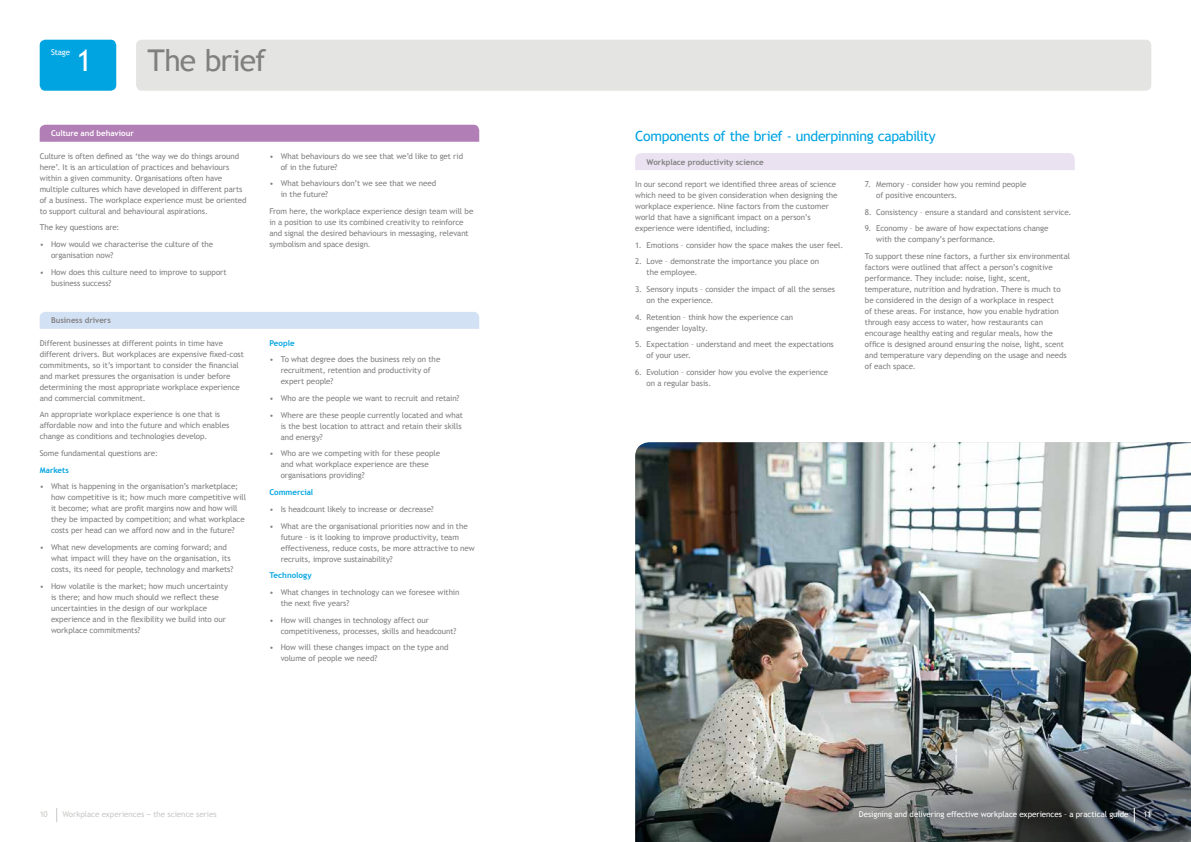
<style>
.page{position:relative;width:1191px;height:842px;background:#fff}
.page>*{position:absolute;margin:0;border:0;box-sizing:border-box;transform-origin:0 0}
.t1{font:30px "Trebuchet MS";letter-spacing:-.03em;color:#818080}
.t2{font:30px "Trebuchet MS";color:#fff}
.t3{font:14px "Trebuchet MS";letter-spacing:-.025em;color:#00a4e1}
.t4{font:8px/11px "Trebuchet MS";letter-spacing:-.005em;color:#818080}
.t5{font:8px "Trebuchet MS";letter-spacing:-.01em;color:#fff}
.t6{font:700 8px "Trebuchet MS";color:#818080}
.t7{font:8px "Trebuchet MS";letter-spacing:-.005em;color:#c8c8c6}
.t8{font:700 8px "Trebuchet MS";color:#00a4e1}
.t9{font:700 8px "Trebuchet MS";letter-spacing:-.005em;color:#fff}
.s1{font-family:"Trebuchet";font-weight:700;font-style:italic}
</style>
<div class="page">
<svg style="left:56px;top:808px;width:1px;height:14px"></svg>
<img style="left:635px;top:442px;width:556px;height:233px">
<img style="left:635px;top:675px;width:556px;height:167px">
<div style="left:40px;top:312px;width:439px;height:17px;background:#d3e1f4"></div>
<div style="left:40px;top:125px;width:439px;height:17px;background:#b27eb6"></div>
<svg style="left:1134px;top:808px;width:1px;height:14px"></svg>
<div style="left:136px;top:40px;width:1015px;height:51px;background:#e4e4e3;border-radius:6px"></div>
<div style="left:40px;top:40px;width:76px;height:51px;background:#00a4e1;border-radius:6px"></div>
<div style="left:635px;top:153px;width:439px;height:17px;background:#eae2f1"></div>
<p class="t5" style="left:51px;top:48px;width:21px">Stage</p>
<h1 class="t2" style="left:77px;top:42px;width:17px">1</h1>
<h1 class="t1" style="left:147px;top:42px;width:120px">The brief</h1>
<p class="t9" style="left:51px;top:128px;width:84px">Culture and behaviour</p>
<p class="t4" style="left:40px;top:150px;width:208px">Culture is often defined as ‘the way we do things around here’. It is an articulation of practices and behaviours within a given community. Organisations often have multiple cultures which have developed in different parts of a business. The workplace experience must be oriented to support cultural and behavioural aspirations.</p>
<p class="t4" style="left:40px;top:222px;width:81px">The key questions are:</p>
<p class="t4" style="left:51px;top:239px;width:164px;text-indent:-11px">• How would we characterise the culture of the organisation now?</p>
<p class="t4" style="left:51px;top:266px;width:177px;text-indent:-11px">• How does this culture need to improve to support business success?</p>
<p class="t6" style="left:51px;top:316px;width:61px">Business drivers</p>
<p class="t4" style="left:40px;top:337px;width:206px">Different businesses at different points in time have different drivers. But workplaces are expensive fixed-cost commitments, so it’s important to consider the financial and market pressures the organisation is under before determining the most appropriate workplace experience and commercial commitment.</p>
<p class="t4" style="left:40px;top:409px;width:191px">An appropriate workplace experience is one that is affordable now and into the future and which enables change as conditions and technologies develop.</p>
<p class="t4" style="left:40px;top:448px;width:120px">Some fundamental questions are:</p>
<p class="t8" style="left:40px;top:465px;width:31px">Markets</p>
<p class="t4" style="left:51px;top:481px;width:196px;text-indent:-11px">• What is happening in the organisation’s marketplace; how competitive is it; how much more competitive will it become; what are profit margins now and how will they be impacted by competition; and what workplace costs per head can we afford now and in the future?</p>
<p class="t4" style="left:51px;top:542px;width:184px;text-indent:-11px">• What new developments are coming forward; and what impact will they have on the organisation, its costs, its need for people, technology and markets?</p>
<p class="t4" style="left:51px;top:581px;width:178px;text-indent:-11px">• How volatile is the market; how much uncertainty is there; and how much should we reflect these uncertainties in the design of our workplace experience and in the flexibility we build into our workplace commitments?</p>
<p class="t4" style="left:281px;top:150px;width:184px;text-indent:-11px">• What behaviours do we see that we’d like to get rid of in the future?</p>
<p class="t4" style="left:281px;top:178px;width:157px;text-indent:-11px">• What behaviours don’t we see that we need in the future?</p>
<p class="t4" style="left:269px;top:206px;width:205px">From here, the workplace experience design team will be in a position to use its combined creativity to reinforce and signal the desired behaviours in messaging, relevant symbolism and space design.</p>
<p class="t8" style="left:269px;top:338px;width:27px">People</p>
<p class="t4" style="left:281px;top:354px;width:161px;text-indent:-11px">• To what degree does the business rely on the recruitment, retention and productivity of expert people?</p>
<p class="t4" style="left:269px;top:393px;width:192px">• Who are the people we want to recruit and retain?</p>
<p class="t4" style="left:281px;top:410px;width:184px;text-indent:-11px">• Where are these people currently located and what is the best location to attract and retain their skills and energy?</p>
<p class="t4" style="left:281px;top:448px;width:161px;text-indent:-11px">• Who are we competing with for these people and what workplace experience are these organisations providing?</p>
<p class="t8" style="left:269px;top:487px;width:45px">Commercial</p>
<p class="t4" style="left:269px;top:504px;width:166px">• Is headcount likely to increase or decrease?</p>
<p class="t4" style="left:281px;top:520px;width:196px;text-indent:-11px">• What are the organisational priorities now and in the future – is it looking to improve productivity, team effectiveness, reduce costs, be more attractive to new recruits, improve sustainability?</p>
<p class="t8" style="left:269px;top:570px;width:44px">Technology</p>
<p class="t4" style="left:281px;top:587px;width:180px;text-indent:-11px">• What changes in technology can we foresee within the next five years?</p>
<p class="t4" style="left:281px;top:614px;width:177px;text-indent:-11px">• How will changes in technology affect our competitiveness, processes, skills and headcount?</p>
<p class="t4" style="left:281px;top:642px;width:169px;text-indent:-11px">• How will these changes impact on the type and volume of people we need?</p>
<p class="t7" style="left:40px;top:809px;width:10px">10</p>
<p class="t7" style="left:62px;top:809px;width:156px">Workplace experiences <span class="s1">−</span> the science series</p>
<h2 class="t3" style="left:635px;top:128px;width:302px">Components of the brief - underpinning capability</h2>
<p class="t6" style="left:646px;top:157px;width:119px">Workplace productivity science</p>
<p class="t4" style="left:635px;top:179px;width:204px">In our second report we identified three areas of science which need to be given consideration when designing the workplace experience. Nine factors from the customer world that have a significant impact on a person’s experience were identified, including:</p>
<p class="t4" style="left:635px;top:239px;width:210px">1. Emotions – consider how the space makes the user feel.</p>
<p class="t4" style="left:646px;top:256px;width:174px;text-indent:-11px">2. Love – demonstrate the importance you place on the employee.</p>
<p class="t4" style="left:646px;top:284px;width:190px;text-indent:-11px">3. Sensory inputs – consider the impact of all the senses on the experience.</p>
<p class="t4" style="left:646px;top:311px;width:148px;text-indent:-11px">4. Retention – think how the experience can engender loyalty.</p>
<p class="t4" style="left:646px;top:339px;width:189px;text-indent:-11px">5. Expectation – understand and meet the expectations of your user.</p>
<p class="t4" style="left:646px;top:367px;width:183px;text-indent:-11px">6. Evolution – consider how you evolve the experience on a regular basis.</p>
<p class="t4" style="left:876px;top:179px;width:152px;text-indent:-11px">7. Memory – consider how you remind people of positive encounters.</p>
<p class="t4" style="left:865px;top:206px;width:208px">8. Consistency – ensure a standard and consistent service.</p>
<p class="t4" style="left:876px;top:223px;width:174px;text-indent:-11px">9. Economy – be aware of how expectations change with the company’s performance.</p>
<p class="t4" style="left:865px;top:251px;width:207px">To support these nine factors, a further six environmental factors were outlined that affect a person’s cognitive performance. They include: noise, light, scent, temperature, nutrition and hydration. There is much to be considered in the design of a workplace in respect<br>of these areas. For instance, how you enable hydration through easy access to water, how restaurants can encourage healthy eating and regular meals, how the office is designed around ensuring the noise, light, scent and temperature vary depending on the usage and needs of each space.</p>
<p class="t5" style="left:859px;top:809px;width:271px">Designing and delivering effective workplace experiences – a practical guide</p>
<p class="t5" style="left:1143px;top:809px;width:9px">11</p>
</div>
